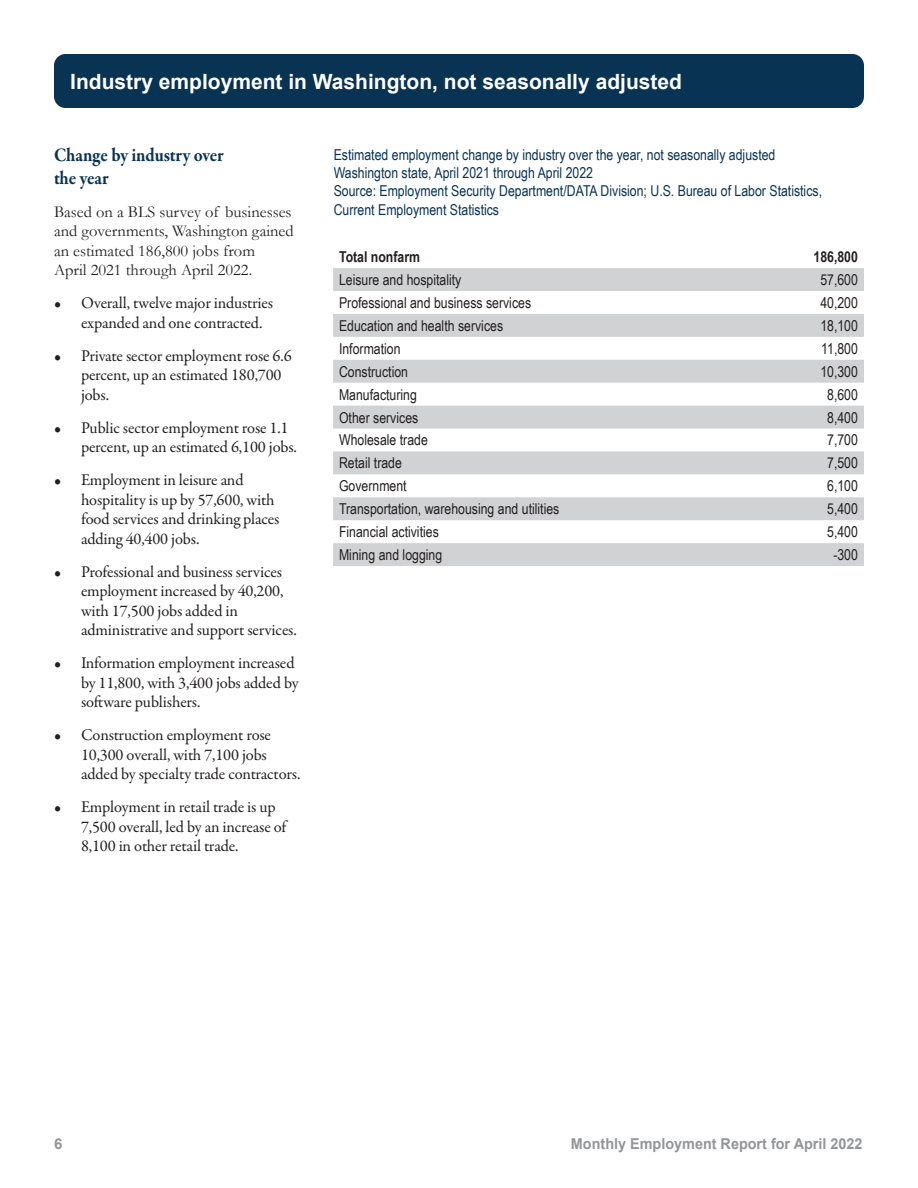
<style>
.page{position:relative;width:918px;height:1188px;background:#fff}
.page>*{position:absolute;margin:0;border:0;box-sizing:border-box;transform-origin:0 0}
.t1{font:700 21px "Arial";color:#fff}
.SubHeading{font:700 19.5px/22.5px "Garamond Premr Pro";letter-spacing:-.005em;color:#093353;scale:.9 1}
.t2{font:16.5px/19.5px "Garamond Premr Pro";letter-spacing:-.01em;color:#231f20}
.Body_text{font:16.5px/19.5px "Garamond";color:#231f20}
.Table_body{font:15px "Arial Narrow";color:#231f20}
.Figure_table_heading{font:15px/19.5px "Arial Narrow";color:#093353}
.t3{font:700 15px "Arial";color:#939598;scale:.96 1}
.Table_body-2{font:700 15px "Arial Narrow";color:#231f20}
.t4{font:700 15px "Arial";color:#939598}
</style>
<div class="page">
<div style="left:54px;top:54px;width:810px;height:54px;background:#093353;border-radius:12px"></div>
<svg style="left:333px;top:268px;width:531px;height:298px;fill:#d1d2d4"></svg>
<h2 class="t1" style="left:70px;top:67px;width:613px">Industry employment in Washington, not seasonally adjusted</h2>
<p class="SubHeading" style="left:54px;top:144px;width:190px">Change by industry over the year</p>
<p class="Body_text" style="left:54px;top:201px;width:241px">Based on a BLS survey of businesses and governments, Washington gained an estimated 186,800 jobs from<br>April 2021 through April 2022.</p>
<p class="t2" style="left:81px;top:293px;width:193px;text-indent:-27px">• Overall, twelve major industries expanded and one contracted.</p>
<p class="t2" style="left:81px;top:346px;width:212px;text-indent:-27px">• Private sector employment rose 6.6 percent, up an estimated 180,700 jobs.</p>
<p class="t2" style="left:81px;top:418px;width:218px;text-indent:-27px">• Public sector employment rose 1.1 percent, up an estimated 6,100 jobs.</p>
<p class="t2" style="left:81px;top:470px;width:200px;text-indent:-27px">• Employment in leisure and hospitality is up by 57,600, with food services and drinking places adding 40,400 jobs.</p>
<p class="t2" style="left:81px;top:562px;width:217px;text-indent:-27px">• Professional and business services employment increased by 40,200, with 17,500 jobs added in administrative and support services.</p>
<p class="t2" style="left:81px;top:653px;width:219px;text-indent:-27px">• Information employment increased by 11,800, with 3,400 jobs added by software publishers.</p>
<p class="t2" style="left:81px;top:725px;width:221px;text-indent:-27px">• Construction employment rose<br>10,300 overall, with 7,100 jobs added by specialty trade contractors.</p>
<p class="t2" style="left:81px;top:797px;width:207px;text-indent:-27px">• Employment in retail trade is up<br>7,500 overall, led by an increase of<br>8,100 in other retail trade.</p>
<p class="Figure_table_heading" style="left:334px;top:144px;width:443px">Estimated employment change by industry over the year, not seasonally adjusted</p>
<p class="Figure_table_heading" style="left:334px;top:162px;width:261px">Washington state, April 2021 through April 2022</p>
<p class="Figure_table_heading" style="left:334px;top:180px;width:490px">Source: Employment Security Department/DATA Division; U.S. Bureau of Labor Statistics,<br>Current Employment Statistics</p>
<p class="Table_body-2" style="left:339px;top:245px;width:83px">Total nonfarm</p>
<p class="Table_body-2" style="left:814px;top:245px;width:46px">186,800</p>
<p class="Table_body" style="left:339px;top:269px;width:124px">Leisure and hospitality</p>
<p class="Table_body" style="left:820px;top:269px;width:39px">57,600</p>
<p class="Table_body" style="left:339px;top:292px;width:194px">Professional and business services</p>
<p class="Table_body" style="left:820px;top:292px;width:39px">40,200</p>
<p class="Table_body" style="left:339px;top:315px;width:166px">Education and health services</p>
<p class="Table_body" style="left:820px;top:315px;width:39px">18,100</p>
<p class="Table_body" style="left:339px;top:337px;width:63px">Information</p>
<p class="Table_body" style="left:821px;top:337px;width:38px">11,800</p>
<p class="Table_body" style="left:339px;top:360px;width:71px">Construction</p>
<p class="Table_body" style="left:820px;top:360px;width:39px">10,300</p>
<p class="Table_body" style="left:339px;top:383px;width:79px">Manufacturing</p>
<p class="Table_body" style="left:827px;top:383px;width:32px">8,600</p>
<p class="Table_body" style="left:339px;top:406px;width:81px">Other services</p>
<p class="Table_body" style="left:827px;top:406px;width:32px">8,400</p>
<p class="Table_body" style="left:339px;top:429px;width:90px">Wholesale trade</p>
<p class="Table_body" style="left:827px;top:429px;width:32px">7,700</p>
<p class="Table_body" style="left:339px;top:452px;width:64px">Retail trade</p>
<p class="Table_body" style="left:827px;top:452px;width:32px">7,500</p>
<p class="Table_body" style="left:339px;top:475px;width:69px">Government</p>
<p class="Table_body" style="left:827px;top:475px;width:32px">6,100</p>
<p class="Table_body" style="left:339px;top:498px;width:222px">Transportation, warehousing and utilities</p>
<p class="Table_body" style="left:827px;top:498px;width:32px">5,400</p>
<p class="Table_body" style="left:339px;top:521px;width:101px">Financial activities</p>
<p class="Table_body" style="left:827px;top:521px;width:32px">5,400</p>
<p class="Table_body" style="left:339px;top:544px;width:105px">Mining and logging</p>
<p class="Table_body" style="left:833px;top:544px;width:26px">-300</p>
<p class="t4" style="left:54px;top:1134px;width:10px">6</p>
<p class="t3" style="left:571px;top:1134px;width:305px">Monthly Employment Report for April 2022</p>
</div>
